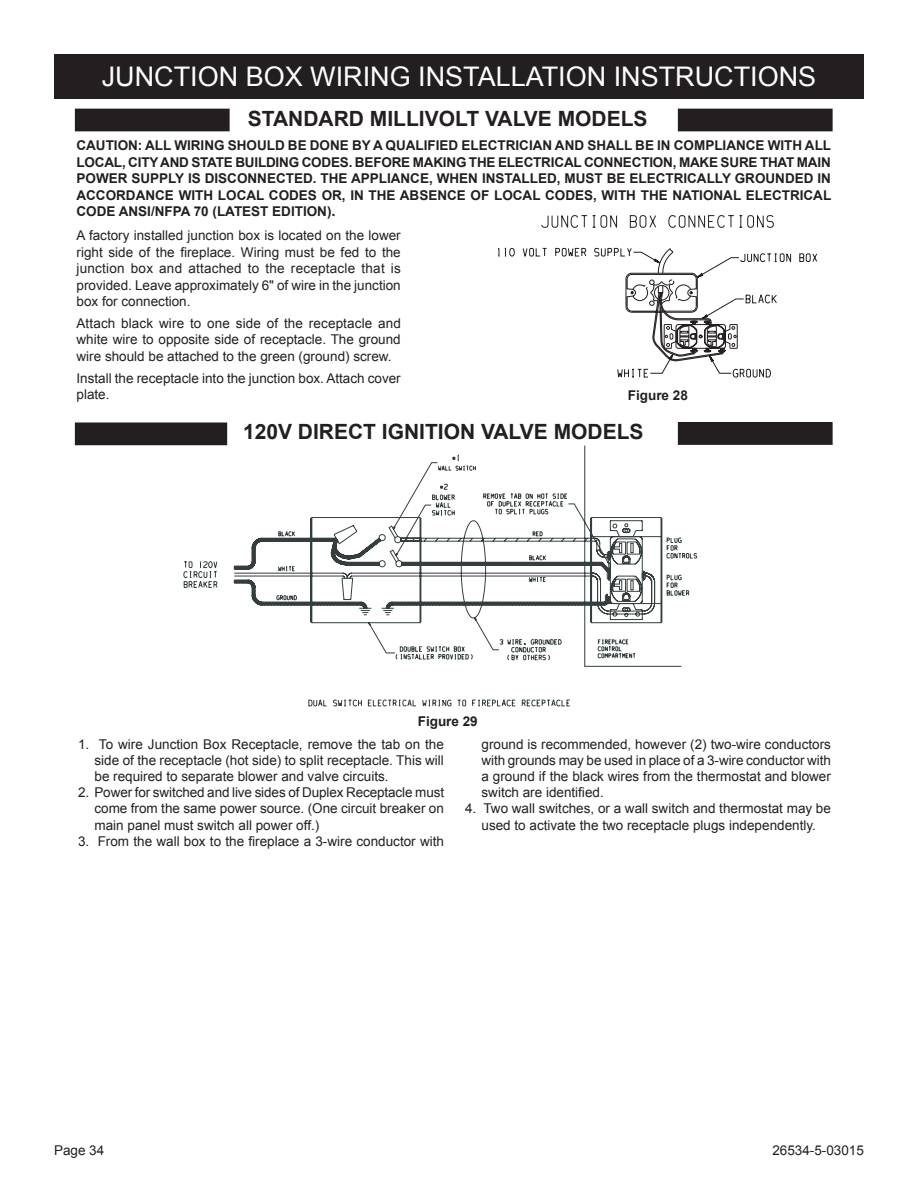
<style>
.page{position:relative;width:918px;height:1188px;background:#fff}
.page>*{position:absolute;margin:0;border:0;box-sizing:border-box;transform-origin:0 0}
.t1{font:27px "Arial";color:#fff}
.t2{font:700 21px "Arial";color:#231f20}
.t3{font:13.5px/16.2px "Arial";color:#231f20;text-align:justify}
.t4{font:700 13.5px/16.5px "Arial";color:#231f20}
.s1{font-size:15px}
</style>
<div class="page">
<svg style="left:498px;top:215px;width:313px;height:163px"></svg>
<div style="left:75px;top:423px;width:152px;height:22px;background:#231f20"></div>
<div style="left:75px;top:109px;width:154px;height:22px;background:#231f20"></div>
<div style="left:678px;top:423px;width:154px;height:21px;background:#231f20"></div>
<div style="left:678px;top:422px;width:154px;height:23px;border:1px solid #231f20"></div>
<div style="left:678px;top:109px;width:154px;height:22px;background:#231f20"></div>
<svg style="left:184px;top:445px;width:513px;height:262px"></svg>
<div style="left:54px;top:54px;width:810px;height:45px;background:#231f20"></div>
<h1 class="t1" style="left:102px;top:59px;width:716px">JUNCTION BOX WIRING INSTALLATION INSTRUCTIONS</h1>
<h2 class="t2" style="left:248px;top:105px;width:401px">STANDARD MILLIVOLT VALVE MODELS</h2>
<p class="t4" style="left:77px;top:137px;width:756px">CAUTION: ALL WIRING SHOULD BE DONE BY A QUALIFIED ELECTRICIAN AND SHALL BE IN COMPLIANCE WITH ALL<br>LOCAL, CITY AND STATE BUILDING CODES. BEFORE MAKING THE ELECTRICAL CONN</p>
<p class="t4" style="left:77px;top:154px;width:756px;text-indent:546px">ECTION , MAKE SURE THAT MAIN POWER SUPPLY IS DISCONNECTED. THE APPLIANCE, WHEN INSTALLED, MUST BE ELECTRICALLY GROUNDED IN ACCORDANCE WITH LOCAL CODES OR, IN THE ABSENCE OF LOCAL CODES, WITH THE NATIONAL ELECTRICAL CODE ANSI/NFPA 70 (LATEST EDITION)<span class="s1">.</span></p>
<p class="t3" style="left:76px;top:227px;width:326px">A factory installed junction box is located on the lower right side of the fireplace. Wiring must be fed to the junction box and attached to the receptacle that is provided. Leave approximately 6" of wire in the junction box for connection.</p>
<p class="t3" style="left:77px;top:315px;width:326px">Attach black wire to one side of the receptacle and white wire to opposite side of receptacle. The ground wire should be attached to the green (ground) screw.</p>
<p class="t3" style="left:77px;top:370px;width:326px">Install the receptacle into the junction box. Attach cover plate.</p>
<p class="t4" style="left:628px;top:388px;width:62px">Figure 28</p>
<h2 class="t2" style="left:243px;top:418px;width:402px">120V DIRECT IGNITION VALVE MODELS</h2>
<p class="t4" style="left:418px;top:714px;width:62px">Figure 29</p>
<p class="t3" style="left:94px;top:736px;width:351px;text-indent:-16px">1. To wire Junction Box Receptacle, remove the tab on the side of the receptacle (hot side) to split receptacle. This will be required to separate blower and valve circuits.</p>
<p class="t3" style="left:94px;top:784px;width:351px;text-indent:-16px">2. Power for switched and live sides of Duplex Receptacle must come from the same power source. (One circuit breaker on main panel must switch all power off.)</p>
<p class="t3" style="left:78px;top:833px;width:368px">3. From the wall box to the fireplace a 3-wire conductor with</p>
<p class="t3" style="left:482px;top:736px;width:351px">ground is recommended, however (2) two-wire conductors with grounds may be used in place of a 3-wire conductor with a ground if the black wires from the thermostat and blower switch are identified.</p>
<p class="t3" style="left:465px;top:801px;width:367px;text-align:center">4. Two wall switches, or a wall switch and thermostat may be used to activate the two receptacle plugs independently.</p>
<p class="t3" style="left:54px;top:1143px;width:52px">Page 34</p>
<p class="t3" style="left:772px;top:1143px;width:93px">26534-5-03015</p>
</div>
